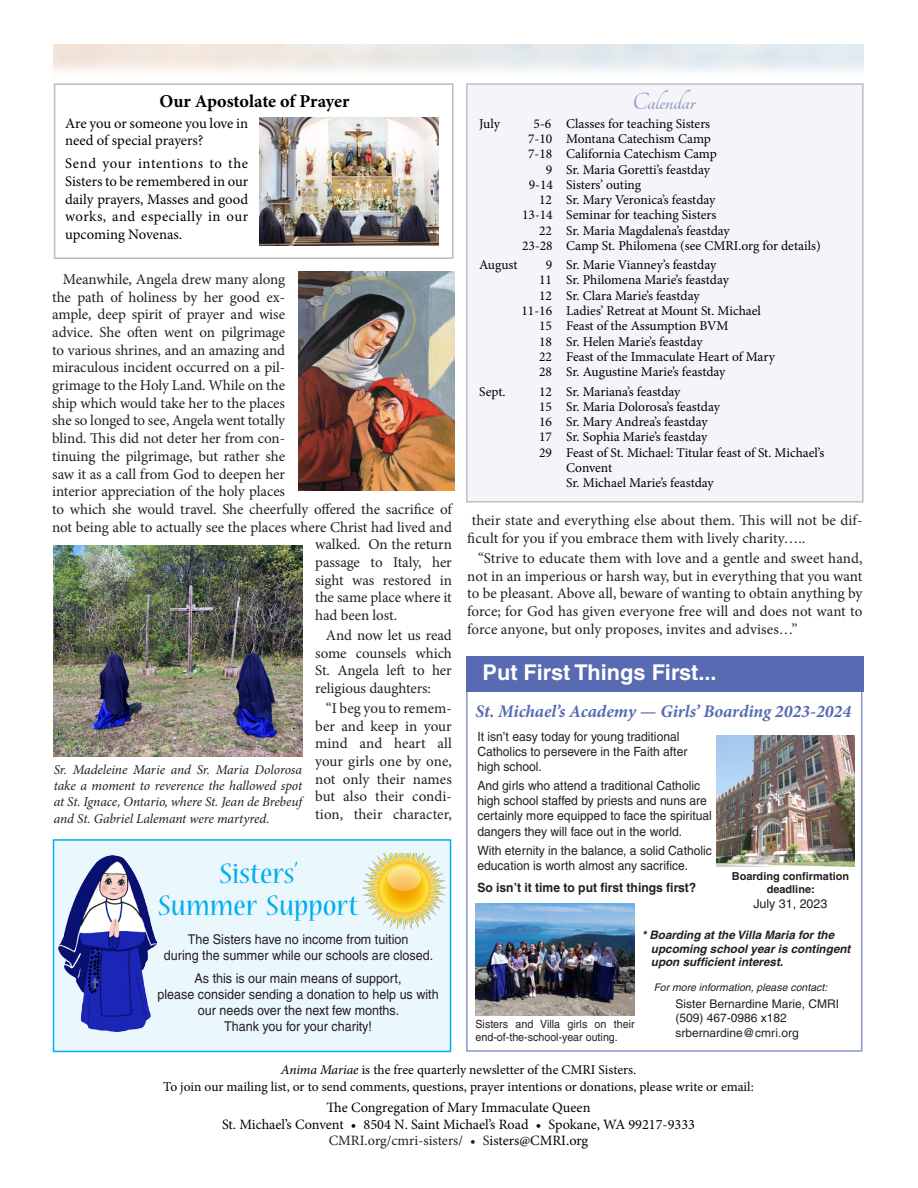
<style>
.page{position:relative;width:918px;height:1188px;background:#fff}
.page>*{position:absolute;margin:0;border:0;box-sizing:border-box;transform-origin:0 0}
.t1{font:condensed 31.5px "Nueva Std";color:#00aeef;scale:1.2 1}
.t2{font:700 25.5px "Tangerine";color:#8e9cc6}
.t3{font:700 21.75px "Helvetica";color:#fff}
.t4{font:700 18.15px "Minion Pro";letter-spacing:-.005em;color:#000}
.t5{font:italic 700 17.7px "Minion Pro";letter-spacing:-.005em;color:#576ab2}
.t6{font:15px/17.7px "Minion Pro";letter-spacing:-.005em;color:#231f20;text-align:justify}
.t7{font:14.7px/17.7px "Minion Pro";color:#000}
.t8{font:14.25px "Minion Pro";color:#000}
.t9{font:14.25px "Minion Pro";letter-spacing:-.005em;color:#231f20}
.t10{font:13.5px "Minion Pro";letter-spacing:-.005em;color:#000}
.t11{font:13.5px "Helvetica";color:#231f20;scale:.93 1}
.t12{font:italic 13.5px/16.2px "Minion Pro";letter-spacing:-.005em;color:#231f20;text-align:justify}
.t13{font:12.75px/15.1px "Helvetica";color:#231f20;scale:.95 1}
.t14{font:700 12.75px "Helvetica";color:#231f20;scale:.95 1}
.t15{font:12.45px "Helvetica";color:#231f20}
.t16{font:12px "Helvetica";color:#231f20}
.t17{font:italic 700 11.7px/13.8px "Helvetica";color:#231f20}
.t18{font:11.25px "Helvetica";color:#231f20;scale:.95 1}
.t19{font:700 10.95px/12.8px "Helvetica";color:#231f20;text-align:center}
.t20{font:italic 10.5px "Helvetica";color:#231f20}
.s1{font-style:italic}
.s2{color:#000}
</style>
<div class="page">
<div style="left:466px;top:83px;width:398px;height:420px;background:#f4f4f9;border:1px solid #bcbdc0"></div>
<div style="left:54px;top:83px;width:400px;height:176px;border:2px solid #bcbdc0"></div>
<img style="left:717px;top:736px;width:137px;height:130px">
<div style="left:466px;top:656px;width:398px;height:35px;background:#576ab2"></div>
<img style="left:260px;top:117px;width:179px;height:128px">
<div style="left:53px;top:839px;width:398px;height:213px;background:#eaf7fd;border:2px solid #00aeef"></div>
<img style="left:363px;top:853px;width:83px;height:77px">
<img style="left:59px;top:856px;width:97px;height:175px">
<img style="left:298px;top:272px;width:157px;height:219px">
<img style="left:54px;top:546px;width:248px;height:211px">
<img style="left:476px;top:903px;width:159px;height:113px">
<p class="t4" style="left:159px;top:88px;width:192px">Our Apostolate of Prayer</p>
<p class="t7" style="left:65px;top:114px;width:185px">Are you or someone you love in need of special prayers?</p>
<p class="t7" style="left:65px;top:155px;width:185px;text-align:justify">Send your intentions to the Sisters to be remembered in our daily prayers, Masses and good works, and especially in our upcoming Novenas.</p>
<p class="t6" style="left:63px;top:270px;width:224px">Meanwhile, Angela drew many along</p>
<p class="t6" style="left:52px;top:288px;width:234px">the path of holiness by her good ex-</p>
<p class="t6" style="left:52px;top:306px;width:234px">ample, deep spirit of prayer and wise</p>
<p class="t6" style="left:52px;top:323px;width:235px">advice. She often went on pilgrimage</p>
<p class="t6" style="left:52px;top:341px;width:234px">to various shrines, and an amazing and</p>
<p class="t6" style="left:52px;top:359px;width:234px">miraculous incident occurred on a pil-</p>
<p class="t6" style="left:52px;top:376px;width:234px">grimage to the Holy Land. While on the</p>
<p class="t6" style="left:52px;top:394px;width:234px">ship which would take her to the places</p>
<p class="t6" style="left:52px;top:412px;width:235px">she so longed to see, Angela went totally</p>
<p class="t6" style="left:52px;top:430px;width:234px">blind. This did not deter her from con-</p>
<p class="t6" style="left:52px;top:447px;width:234px">tinuing the pilgrimage, but rather she</p>
<p class="t6" style="left:52px;top:465px;width:234px">saw it as a call from God to deepen her</p>
<p class="t6" style="left:52px;top:483px;width:235px">interior appreciation of the holy places</p>
<p class="t6" style="left:52px;top:500px;width:401px">to which she would travel. She cheerfully offered the sacrifice of</p>
<p class="t6" style="left:52px;top:518px;width:401px">not being able to actually see the places where Christ had lived and</p>
<p class="t6" style="left:315px;top:536px;width:138px">walked. On the return</p>
<p class="t6" style="left:315px;top:553px;width:138px">passage to Italy, her</p>
<p class="t6" style="left:315px;top:571px;width:138px">sight was restored in</p>
<p class="t6" style="left:315px;top:589px;width:138px">the same place where it</p>
<p class="t6" style="left:315px;top:607px;width:83px">had been lost.</p>
<p class="t6" style="left:315px;top:626px;width:138px;text-indent:11px">And now let us read some counsels which St. Angela left to her religious daughters:</p>
<p class="t6" style="left:315px;top:699px;width:138px;text-indent:11px">“I beg you to remem&shy;ber and keep in your mind and heart all your girls one by one, not only their names but also their condi&shy;tion, their character,</p>
<p class="t12" style="left:54px;top:762px;width:250px">Sr. Madeleine Marie and Sr. Maria Dolorosa take a moment to reverence the hallowed spot at St. Ignace, Ontario, where St. Jean de Brebeuf and St. Gabriel Lalemant were martyred.</p>
<p class="t1" style="left:219px;top:860px;width:67px">Sisters’</p>
<p class="t1" style="left:158px;top:891px;width:168px">Summer Support</p>
<p class="t11" style="left:188px;top:932px;width:239px">The Sisters have no income from tuition</p>
<p class="t11" style="left:164px;top:948px;width:291px">during the summer while our schools are closed.</p>
<p class="t11" style="left:195px;top:971px;width:224px">As this is our main means of support,</p>
<p class="t11" style="left:157px;top:987px;width:304px">please consider sending a donation to help us with</p>
<p class="t11" style="left:198px;top:1002px;width:218px">our needs over the next few months.</p>
<p class="t11" style="left:224px;top:1018px;width:161px">Thank you for your charity!</p>
<p class="t2" style="left:632px;top:90px;width:64px">Calendar</p>
<p class="t10" style="left:479px;top:114px;width:22px">July</p>
<p class="t10" style="left:534px;top:114px;width:178px">5-6 Classes for teaching Sisters</p>
<p class="t10" style="left:528px;top:130px;width:184px">7-10 Montana Catechism Camp</p>
<p class="t10" style="left:528px;top:145px;width:190px">7-18 California Catechism Camp</p>
<p class="t10" style="left:546px;top:160px;width:165px">9 Sr. Maria Goretti’s feastday</p>
<p class="t10" style="left:529px;top:175px;width:114px">9-14 Sisters’ outing</p>
<p class="t10" style="left:539px;top:191px;width:178px">12 Sr. Mary Veronica’s feastday</p>
<p class="t10" style="left:522px;top:206px;width:196px">13-14 Seminar for teaching Sisters</p>
<p class="t10" style="left:539px;top:221px;width:192px">22 Sr. Maria Magdalena’s feastday</p>
<p class="t10" style="left:522px;top:237px;width:300px">23-28 Camp St. Philomena (see CMRI.org for details)</p>
<p class="t10" style="left:479px;top:256px;width:40px">August</p>
<p class="t10" style="left:546px;top:256px;width:172px">9 Sr. Marie Vianney’s feastday</p>
<p class="t10" style="left:539px;top:271px;width:191px">11 Sr. Philomena Marie’s feastday</p>
<p class="t10" style="left:539px;top:286px;width:162px">12 Sr. Clara Marie’s feastday</p>
<p class="t10" style="left:521px;top:302px;width:241px">11-16 Ladies’ Retreat at Mount St. Michael</p>
<p class="t10" style="left:539px;top:317px;width:191px">15 Feast of the Assumption BVM</p>
<p class="t10" style="left:539px;top:332px;width:165px">18 Sr. Helen Marie’s feastday</p>
<p class="t10" style="left:539px;top:348px;width:237px">22 Feast of the Immaculate Heart of Mary</p>
<p class="t10" style="left:539px;top:363px;width:188px">28 Sr. Augustine Marie’s feastday</p>
<p class="t10" style="left:479px;top:382px;width:28px">Sept.</p>
<p class="t10" style="left:539px;top:382px;width:143px">12 Sr. Mariana’s feastday</p>
<p class="t10" style="left:539px;top:397px;width:182px">15 Sr. Maria Dolorosa’s feastday</p>
<p class="t10" style="left:539px;top:413px;width:170px">16 Sr. Mary Andrea’s feastday</p>
<p class="t10" style="left:539px;top:428px;width:170px">17 Sr. Sophia Marie’s feastday</p>
<p class="t10" style="left:539px;top:443px;width:287px">29 Feast of St. Michael: Titular feast of St. Michael’s</p>
<p class="t10" style="left:566px;top:459px;width:48px">Convent</p>
<p class="t10" style="left:566px;top:474px;width:149px">Sr. Michael Marie’s feastday</p>
<p class="t6" style="left:467px;top:512px;width:397px;text-indent:4px">their state and everything else about them. This will not be dif&shy;ficult for you if you embrace them with lively charity…..</p>
<p class="t6" style="left:467px;top:549px;width:397px;text-indent:11px">“Strive to educate them with love and a gentle and sweet hand, not in an imperious or harsh way, but in everything that you want to be pleasant. Above all, beware of wanting to obtain anything by force; for God has given everyone free will and does not want to force anyone, but only proposes, invites and advises…”</p>
<p class="t3" style="left:483px;top:659px;width:236px">Put First Things First...</p>
<p class="t5" style="left:476px;top:699px;width:377px">St. Michael’s Academy — Girls’ Boarding 2023-2024</p>
<p class="t13" style="left:477px;top:729px;width:223px">It isn’t easy today for young traditional<br>Catholics to persevere in the Faith after high school.</p>
<p class="t13" style="left:477px;top:778px;width:248px">And girls who attend a traditional Catholic high school staffed by priests and nuns are certainly more equipped to face the spiritual dangers they will face out in the world.</p>
<p class="t13" style="left:477px;top:842px;width:248px">With eternity in the balance, a solid Catholic education is worth almost any sacrifice.</p>
<p class="t14" style="left:477px;top:879px;width:232px">So isn’t it time to put first things first?</p>
<p class="t19" style="left:732px;top:870px;width:119px">Boarding confirmation deadline:</p>
<p class="t15" style="left:754px;top:896px;width:75px">July 31, 2023</p>
<p class="t18" style="left:476px;top:1018px;width:169px">Sisters and Villa girls on their</p>
<p class="t18" style="left:476px;top:1031px;width:151px">end-of-the-school-year outing.</p>
<p class="t17" style="left:651px;top:928px;width:201px;text-indent:-9px">* Boarding at the Villa Maria for the upcoming school year is contingent upon sufficient interest.</p>
<p class="t20" style="left:654px;top:981px;width:175px">For more information, please contact:</p>
<p class="t16" style="left:675px;top:997px;width:165px">Sister Bernardine Marie, CMRI</p>
<p class="t16" style="left:675px;top:1011px;width:113px">(509) 467-0986 x182</p>
<p class="t16" style="left:675px;top:1026px;width:125px">srbernardine@cmri.org</p>
<p class="t10" style="left:281px;top:1061px;width:357px"><span class="s1">Anima Mariae</span> is the free quarterly newsletter of the CMRI Sisters.</p>
<p class="t10" style="left:163px;top:1077px;width:592px">To join our mailing list, or to send comments, questions, prayer intentions or donations, please write or email:</p>
<p class="t8" style="left:327px;top:1098px;width:265px">The Congregation of Mary Immaculate Queen</p>
<p class="t8" style="left:222px;top:1115px;width:475px">St. Michael’s Convent • 8504 N. Saint Michael’s Road • Spokane, WA 99217-9333</p>
<p class="t9" style="left:329px;top:1131px;width:261px">CMRI.org/cmri-sisters/ • S<span class="s2">isters @CMRI.org</span></p>
</div>
